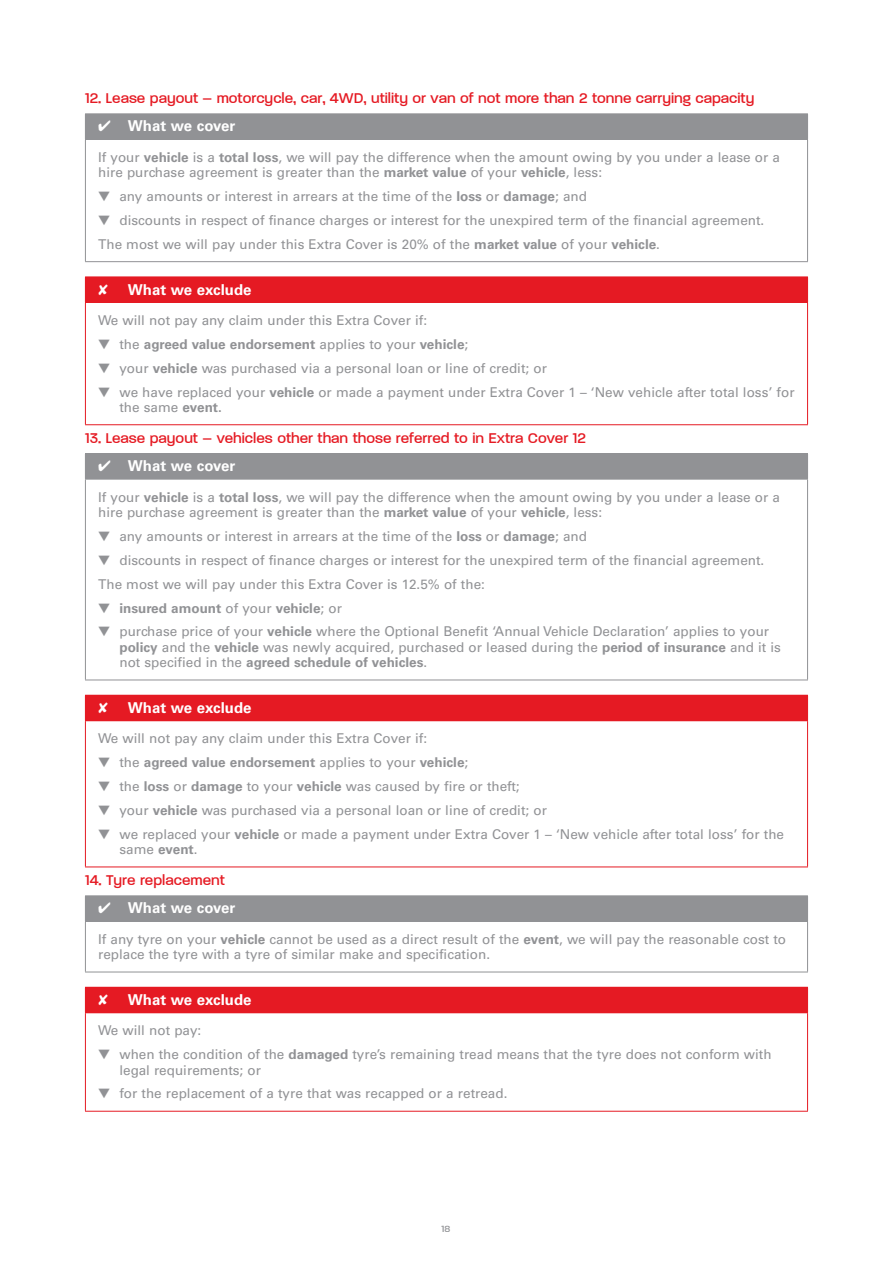
<style>
.page{position:relative;width:893px;height:1263px;background:#fff}
.page>*{position:absolute;margin:0;border:0;box-sizing:border-box;transform-origin:0 0}
.t1{font:500 16.5px "V Paralucent";color:#e51a23}
.t2{font:700 15px "Univers LT Std";color:#fff}
.t3{font:13.5px/15.5px "Univers LT Std";color:#919295}
.t4{font:700 13.5px "Univers LT Std";color:#919295}
.t5{font:500 10.5px "V Paralucent";color:#919295}
.s1{font-weight:700}
.s2{font-weight:400}
</style>
<div class="page">
<div style="left:85px;top:114px;width:722px;height:25px;background:#919295"></div>
<hr style="left:85px;top:113px;width:723px;height:1px;background:#919295">
<svg style="left:807px;top:114px;width:1px;height:25px"></svg>
<hr style="left:85px;top:139px;width:723px;height:1px;background:#919295">
<hr style="left:85px;top:140px;width:1px;height:121px;background:#919295">
<hr style="left:807px;top:140px;width:1px;height:121px;background:#919295">
<hr style="left:85px;top:261px;width:723px;height:1px;background:#919295">
<div style="left:85px;top:277px;width:722px;height:25px;background:#e51a23"></div>
<svg style="left:807px;top:277px;width:1px;height:25px"></svg>
<hr style="left:85px;top:302px;width:723px;height:1px;background:#e51a23">
<hr style="left:85px;top:303px;width:1px;height:121px;background:#e51a23">
<hr style="left:807px;top:303px;width:1px;height:121px;background:#e51a23">
<hr style="left:85px;top:424px;width:723px;height:1px;background:#e51a23">
<div style="left:85px;top:454px;width:722px;height:25px;background:#919295"></div>
<hr style="left:85px;top:453px;width:723px;height:1px;background:#919295">
<svg style="left:807px;top:454px;width:1px;height:25px"></svg>
<hr style="left:85px;top:479px;width:723px;height:1px;background:#919295">
<hr style="left:85px;top:479px;width:1px;height:201px;background:#919295">
<hr style="left:807px;top:479px;width:1px;height:201px;background:#919295">
<hr style="left:85px;top:680px;width:723px;height:1px;background:#919295">
<div style="left:85px;top:695px;width:722px;height:26px;background:#e51a23"></div>
<hr style="left:85px;top:695px;width:723px;height:1px;background:#e51a23">
<svg style="left:807px;top:696px;width:1px;height:24px"></svg>
<hr style="left:85px;top:720px;width:723px;height:1px;background:#e51a23">
<hr style="left:85px;top:721px;width:1px;height:145px;background:#e51a23">
<hr style="left:807px;top:721px;width:1px;height:145px;background:#e51a23">
<hr style="left:85px;top:866px;width:723px;height:1px;background:#e51a23">
<div style="left:85px;top:896px;width:722px;height:25px;background:#919295"></div>
<hr style="left:85px;top:895px;width:723px;height:1px;background:#919295">
<svg style="left:807px;top:896px;width:1px;height:25px"></svg>
<hr style="left:85px;top:921px;width:723px;height:1px;background:#919295">
<hr style="left:85px;top:922px;width:1px;height:50px;background:#919295">
<hr style="left:807px;top:922px;width:1px;height:50px;background:#919295">
<hr style="left:85px;top:972px;width:723px;height:1px;background:#919295">
<div style="left:85px;top:987px;width:722px;height:26px;background:#e51a23"></div>
<hr style="left:85px;top:987px;width:723px;height:1px;background:#e51a23">
<svg style="left:807px;top:988px;width:1px;height:24px"></svg>
<hr style="left:85px;top:1012px;width:723px;height:1px;background:#e51a23">
<hr style="left:85px;top:1013px;width:1px;height:98px;background:#e51a23">
<hr style="left:807px;top:1013px;width:1px;height:98px;background:#e51a23">
<hr style="left:85px;top:1111px;width:723px;height:1px;background:#e51a23">
<p class="t1" style="left:85px;top:89px;width:671px">12. Lease payout – motorcycle, car, 4WD, utility or van of not more than 2 tonne carrying capacity</p>
<p class="t2" style="left:98px;top:117px;width:139px">✔ What we cover</p>
<p class="t3" style="left:98px;top:149px;width:683px">If your <span class="s1">vehicle</span> is a <span class="s1">total loss</span>, we will pay the difference when the amount owing by you under a lease or a hire purchase agreement is greater than the <span class="s1">market value</span> of your <span class="s1">vehicle</span>, less:</p>
<p class="t3" style="left:98px;top:189px;width:490px">▼ any amounts or interest in arrears at the time of the <span class="s1">loss</span> or <span class="s1">damage</span>; and</p>
<p class="t3" style="left:98px;top:208px;width:668px;line-height:23.9px">▼ discounts in respect of finance charges or interest for the unexpired term of the financial agreement.<br>The most we will pay under this Extra Cover is 20% of the <span class="s1">market value</span> of your <span class="s1">vehicle</span>.</p>
<p class="t2" style="left:128px;top:281px;width:125px">What we exclude</p>
<p class="t3" style="left:98px;top:313px;width:330px">We will not pay any claim under this Extra Cover if:</p>
<p class="t4" style="left:98px;top:336px;width:372px">▼ <span class="s2">the</span> agreed value endorsement <span class="s2">applies to your</span> vehicle<span class="s2">;</span></p>
<p class="t3" style="left:98px;top:360px;width:450px">▼ your <span class="s1">vehicle</span> was purchased via a personal loan or line of credit; or</p>
<p class="t3" style="left:119px;top:384px;width:677px;text-indent:-21px">▼ we have replaced your <span class="s1">vehicle</span> or made a payment under Extra Cover 1 – ‘New vehicle after total loss’ for the same <span class="s1">event.</span></p>
<p class="t1" style="left:85px;top:429px;width:502px">13. Lease payout – vehicles other than those referred to in Extra Cover 12</p>
<p class="t2" style="left:98px;top:456px;width:139px">✔ What we cover</p>
<p class="t3" style="left:98px;top:489px;width:683px">If your <span class="s1">vehicle</span> is a <span class="s1">total loss</span>, we will pay the difference when the amount owing by you under a lease or a hire purchase agreement is greater than the <span class="s1">market value</span> of your <span class="s1">vehicle</span>, less:</p>
<p class="t3" style="left:98px;top:528px;width:490px">▼ any amounts or interest in arrears at the time of the <span class="s1">loss</span> or <span class="s1">damage</span>; and</p>
<p class="t3" style="left:98px;top:548px;width:668px;line-height:23.9px">▼ discounts in respect of finance charges or interest for the unexpired term of the financial agreement.<br>The most we will pay under this Extra Cover is 12.5% of the:</p>
<p class="t4" style="left:98px;top:600px;width:245px">▼ insured amount <span class="s2">of your</span> vehicle<span class="s2">; or</span></p>
<p class="t3" style="left:119px;top:624px;width:663px;text-indent:-21px">▼ purchase price of your <span class="s1">vehicle</span> where the Optional Benefit ‘Annual Vehicle Declaration’ applies to your <span class="s1">policy</span> and the <span class="s1">vehicle</span> was newly acquired, purchased or leased during the <span class="s1">period of insurance</span> and it is not specified in the <span class="s1">agreed schedule of vehicles</span>.</p>
<p class="t2" style="left:128px;top:699px;width:125px">What we exclude</p>
<p class="t3" style="left:98px;top:731px;width:330px">We will not pay any claim under this Extra Cover if:</p>
<p class="t4" style="left:98px;top:754px;width:372px">▼ <span class="s2">the</span> agreed value endorsement <span class="s2">applies to your</span> vehicle<span class="s2">;</span></p>
<p class="t3" style="left:98px;top:779px;width:423px">▼ the <span class="s1">loss</span> or <span class="s1">damage</span> to your <span class="s1">vehicle</span> was caused by fire or theft;</p>
<p class="t3" style="left:98px;top:802px;width:450px">▼ your <span class="s1">vehicle</span> was purchased via a personal loan or line of credit; or</p>
<p class="t3" style="left:119px;top:826px;width:666px;text-indent:-21px">▼ we replaced your <span class="s1">vehicle</span> or made a payment under Extra Cover 1 – ‘New vehicle after total loss’ for the same <span class="s1">event</span>.</p>
<p class="t1" style="left:85px;top:871px;width:141px">14. Tyre replacement</p>
<p class="t2" style="left:98px;top:899px;width:139px">✔ What we cover</p>
<p class="t3" style="left:98px;top:931px;width:689px">If any tyre on your <span class="s1">vehicle</span> cannot be used as a direct result of the <span class="s1">event</span>, we will pay the reasonable cost to replace the tyre with a tyre of similar make and specification.</p>
<p class="t2" style="left:128px;top:991px;width:125px">What we exclude</p>
<p class="t3" style="left:98px;top:1023px;width:105px">We will not pay:</p>
<p class="t3" style="left:119px;top:1047px;width:654px;text-indent:-21px">▼ when the condition of the <span class="s1">damaged</span> tyre’s remaining tread means that the tyre does not conform with legal requirements; or</p>
<p class="t3" style="left:98px;top:1086px;width:411px">▼ for the replacement of a tyre that was recapped or a retread.</p>
<p class="t5" style="left:442px;top:1223px;width:10px">18</p>
</div>
